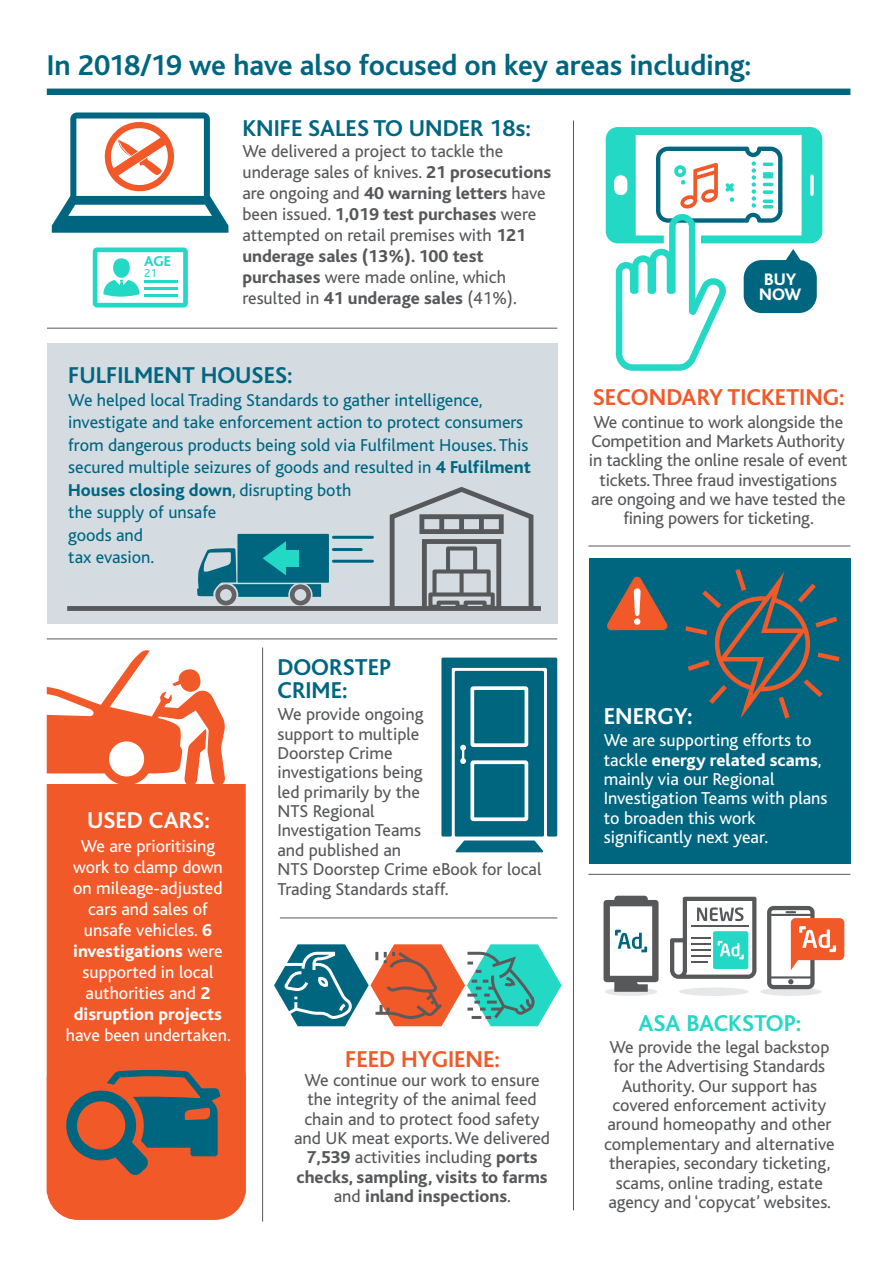
<style>
.page{position:relative;width:893px;height:1263px;background:#fff}
.page>*{position:absolute;margin:0;border:0;box-sizing:border-box;transform-origin:0 0}
.t1{font:700 30px "Bliss";letter-spacing:-.005em;color:#006680}
.t2{font:700 24px/22.5px "Bliss";color:#006680}
.t3{font:700 24px "Bliss";color:#f15929}
.t4{font:700 24px "Bliss";color:#fff}
.t5{font:700 24px "Bliss";color:#23d8c4}
.t6{font:18px/19.4px "Bliss";color:#57585a;text-align:center}
.t7{font:18px/21px "Bliss";color:#fff}
.t8{font:18px/22.5px "Bliss";color:#006680}
.t9{font:800 17.4px/15.3px "Bliss";color:#fff}
.t10{font:800 14.85px "Bliss";color:#23d8c4}
.t11{font:12px "Bliss";color:#23d8c4}
.s1{font-weight:800}
</style>
<div class="page">
<svg style="left:47px;top:650px;width:199px;height:423px;fill:#f15929"></svg>
<div style="left:47px;top:1047px;width:199px;height:173px;background:#f15929;border-radius:31px"></div>
<div style="left:47px;top:343px;width:510px;height:281px;background:#d4dce2"></div>
<div style="left:589px;top:558px;width:261px;height:306px;background:#006680"></div>
<hr style="left:47px;top:328px;width:510px;height:1px;background:#57585a">
<hr style="left:47px;top:638px;width:510px;height:1px;background:#57585a">
<hr style="left:280px;top:917px;width:277px;height:1px;background:#57585a">
<hr style="left:588px;top:546px;width:262px;height:1px;background:#57585a">
<hr style="left:588px;top:874px;width:262px;height:1px;background:#57585a">
<hr style="left:573px;top:120px;width:1px;height:1090px;background:#57585a">
<hr style="left:262px;top:647px;width:1px;height:574px;background:#57585a">
<div style="left:47px;top:89px;width:803px;height:6px;background:#006680"></div>
<svg style="left:607px;top:577px;width:60px;height:53px"></svg>
<svg style="left:52px;top:112px;width:176px;height:121px"></svg>
<svg style="left:685px;top:569px;width:155px;height:150px"></svg>
<svg style="left:67px;top:487px;width:474px;height:124px"></svg>
<svg style="left:419px;top:514px;width:85px;height:20px"></svg>
<svg style="left:441px;top:657px;width:116px;height:195px;background:#2c8096"></svg>
<svg style="left:274px;top:944px;width:288px;height:82px"></svg>
<svg style="left:66px;top:1069px;width:154px;height:106px"></svg>
<div style="left:237px;top:534px;width:92px;height:49px;background:#006680"></div>
<svg style="left:197px;top:541px;width:124px;height:64px"></svg>
<div style="left:280px;top:550px;width:19px;height:17px;background:#23d8c4"></div>
<hr style="left:333px;top:536px;width:39px;height:3px;background:#006680">
<hr style="left:333px;top:560px;width:39px;height:3px;background:#006680">
<hr style="left:333px;top:548px;width:28px;height:3px;background:#006680">
<svg style="left:93px;top:247px;width:95px;height:61px"></svg>
<hr style="left:144px;top:280px;width:34px;height:3px;background:#23d8c4">
<hr style="left:144px;top:287px;width:34px;height:3px;background:#23d8c4">
<hr style="left:144px;top:294px;width:34px;height:3px;background:#23d8c4">
<svg style="left:606px;top:127px;width:216px;height:244px"></svg>
<div style="left:605px;top:987px;width:52px;height:9px;background:#e6e7e9;border-radius:50%"></div>
<svg style="left:603px;top:896px;width:56px;height:96px"></svg>
<div style="left:760px;top:987px;width:61px;height:9px;background:#e6e7e9;border-radius:50%"></div>
<svg style="left:767px;top:906px;width:77px;height:83px"></svg>
<div style="left:679px;top:987px;width:70px;height:9px;background:#e6e7e9;border-radius:50%"></div>
<svg style="left:670px;top:897px;width:86px;height:82px"></svg>
<h1 class="t1" style="left:47px;top:49px;width:706px">In 2018/19 we have also focused on key areas including:</h1>
<h2 class="t2" style="left:242px;top:118px;width:290px">KNIFE SALES TO UNDER 18s:</h2>
<p class="t6" style="left:242px;top:141px;width:310px;line-height:21px;text-align:left">We delivered a project to tackle the underage sales of knives. <span class="s1">21 prosecutions </span>are ongoing and <span class="s1">40 warning letters</span> have been issued. <span class="s1">1,019 test purchases</span> were attempted on retail premises with <span class="s1">121 underage sales (13%). 100 test purchases</span> were made online, which resulted in <span class="s1">41 underage sales</span> (41%).</p>
<p class="t10" style="left:144px;top:254px;width:28px">AGE</p>
<p class="t11" style="left:144px;top:267px;width:14px">21</p>
<p class="t9" style="left:759px;top:272px;width:44px">BUY<br>NOW</p>
<h2 class="t2" style="left:68px;top:365px;width:226px">FULFILMENT HOUSES:</h2>
<p class="t8" style="left:68px;top:389px;width:464px">We helped local Trading Standards to gather intelligence, investigate and take enforcement action to protect consumers from dangerous products being sold via Fulfilment Houses. This secured multiple seizures of goods and resulted in <span class="s1">4 Fulfilment Houses closing down</span>, disrupting both<br>the supply of unsafe<br>goods and<br>tax evasion.</p>
<h2 class="t3" style="left:593px;top:385px;width:253px">SECONDARY TICKETING:</h2>
<p class="t6" style="left:589px;top:412px;width:260px">We continue to work alongside the Competition and Markets Authority in tackling the online resale of event tickets. Three fraud investigations are ongoing and we have tested the fining powers for ticketing.</p>
<h2 class="t4" style="left:87px;top:808px;width:124px">USED CARS:</h2>
<p class="t7" style="left:73px;top:836px;width:151px;text-align:center">We are prioritising work to clamp down on mileage-adjusted cars and sales of unsafe vehicles. <span class="s1">6 investigations</span> were supported in local authorities and <span class="s1">2 disruption projects</span></p>
<p class="t7" style="left:66px;top:1025px;width:166px">have been undertaken.</p>
<h2 class="t2" style="left:277px;top:657px;width:115px">DOORSTEP<br>CRIME:</h2>
<p class="t6" style="left:277px;top:705px;width:266px;text-align:left">We provide ongoing<br>support to multiple<br>Doorstep Crime<br>investigations being<br>led primarily by the<br>NTS Regional<br>Investigation Teams<br>and published an<br>NTS Doorstep Crime eBook for local<br>Trading Standards staff.</p>
<h2 class="t3" style="left:345px;top:1046px;width:156px">FEED HYGIENE:</h2>
<p class="t6" style="left:294px;top:1071px;width:257px">We continue our work to ensure the integrity of the animal feed chain and to protect food safety and UK meat exports. We delivered<br><span class="s1">7,539</span> activities including <span class="s1">ports checks, sampling, visits to farms </span>and <span class="s1">inland inspections</span>.</p>
<h2 class="t4" style="left:604px;top:703px;width:90px">ENERGY:</h2>
<p class="t7" style="left:604px;top:731px;width:225px;line-height:19.4px">We are supporting efforts to tackle <span class="s1">energy related scams</span>, mainly via our Regional<br>Investigation Teams with plans to broaden this work significantly next year.</p>
<h2 class="t5" style="left:639px;top:1010px;width:164px">ASA BACKSTOP:</h2>
<p class="t6" style="left:604px;top:1038px;width:232px">We provide the legal backstop for the Advertising Standards<br>Authority. Our support has covered enforcement activity around homeopathy and other complementary and alternative therapies, secondary ticketing, scams, online trading, estate agency and ‘copycat’ websites.</p>
</div>
